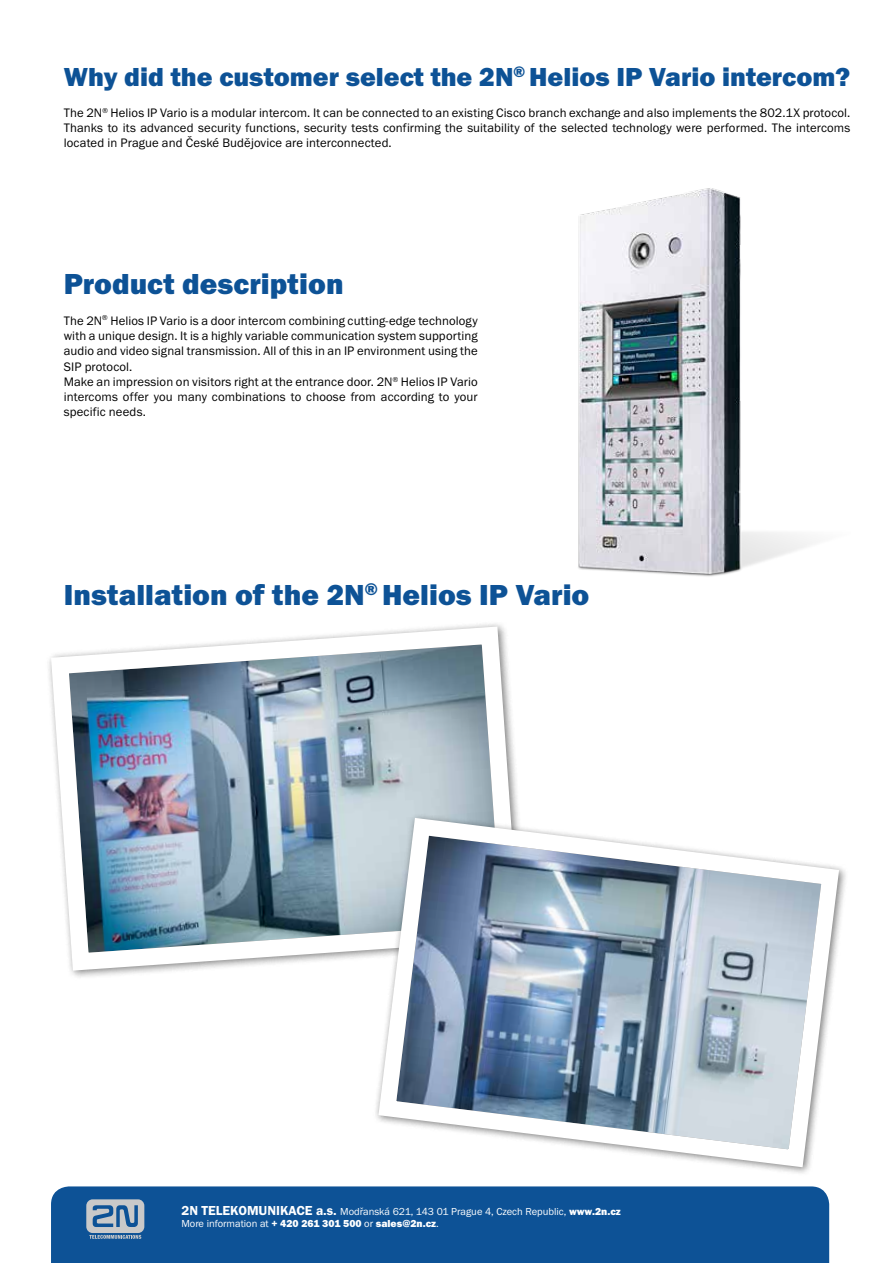
<style>
.page{position:relative;width:893px;height:1263px;background:#fff}
.page>*{position:absolute;margin:0;border:0;box-sizing:border-box;transform-origin:0 0}
.t1{font:30px "Franklin Got Itc TEE Heav";color:#0d5296}
.t2{font:27px "Franklin Got Itc TEE Heav";color:#0d5296}
.t3{font:12.75px/15.3px "Franklin Got Itc TEE";letter-spacing:.01em;color:#000;text-align:justify}
.t4{font:10.5px "Franklin Got Itc TEE";color:#fff}
.t5{font:10.5px "Franklin Got Itc TEE Heav";color:#fff}
.s1{font-weight:600;font-size:13.5px}
.s2{font-family:"Franklin Got Itc TEE Heav"}
.s3{font-family:"Franklin Got Itc TEE"}
</style>
<div class="page">
<div style="left:51px;top:1186px;width:778px;height:77px;background:#0d5296"></div>
<svg style="left:86px;top:1199px;width:58px;height:40px;background:#879fb7"></svg>
<img style="left:578px;top:188px;width:235px;height:389px">
<img style="left:48px;top:623px;width:470px;height:355px">
<svg style="left:369px;top:809px;width:477px;height:364px"></svg>
<h2 class="t2" style="left:64px;top:62px;width:788px">Why did the customer select the 2N<sup>®</sup> Helios IP Vario intercom?</h2>
<p class="t3" style="left:64px;top:105px;width:788px">The 2N<sup>®</sup> Helios IP Vario is a modular intercom. It can be connected to an existing Cisco branch exchange and also implements the 802.1X protocol.<br>Thanks to its advanced security functions, security tests confirming the suitability of the selected technology were performed. The intercoms located in Prague and České Budějovice are interconnected.</p>
<h1 class="t1" style="left:64px;top:267px;width:281px">Product description</h1>
<p class="t3" style="left:64px;top:313px;width:415px;text-align:left">The 2N<sup>®</sup> Helios IP Vario is a door intercom combining cutting-edge technology with a unique design. It is a highly variable communication system supporting audio and video signal transmission. All of this in an IP environment using the SIP protocol.<br>Make an impression on visitors right at the entrance door. 2N<sup>®</sup> Helios IP Vario intercoms offer you many combinations to choose from according to your specific needs.</p>
<h1 class="t1" style="left:64px;top:577px;width:527px">Installation of the 2N<sup>®</sup> Helios IP Vario</h1>
<p class="t4" style="left:181px;top:1205px;width:441px"><span class="s1">2N TELEKOMUNIKACE a.s.</span> Modřanská 621, 143 01 Prague 4, Czech Republic, <span class="s2">www.2n.cz</span></p>
<p class="t5" style="left:181px;top:1217px;width:259px"><span class="s3">More information at</span> + 420 261 301 500 <span class="s3">or</span> sales@2n.cz<span class="s3">.</span></p>
</div>
